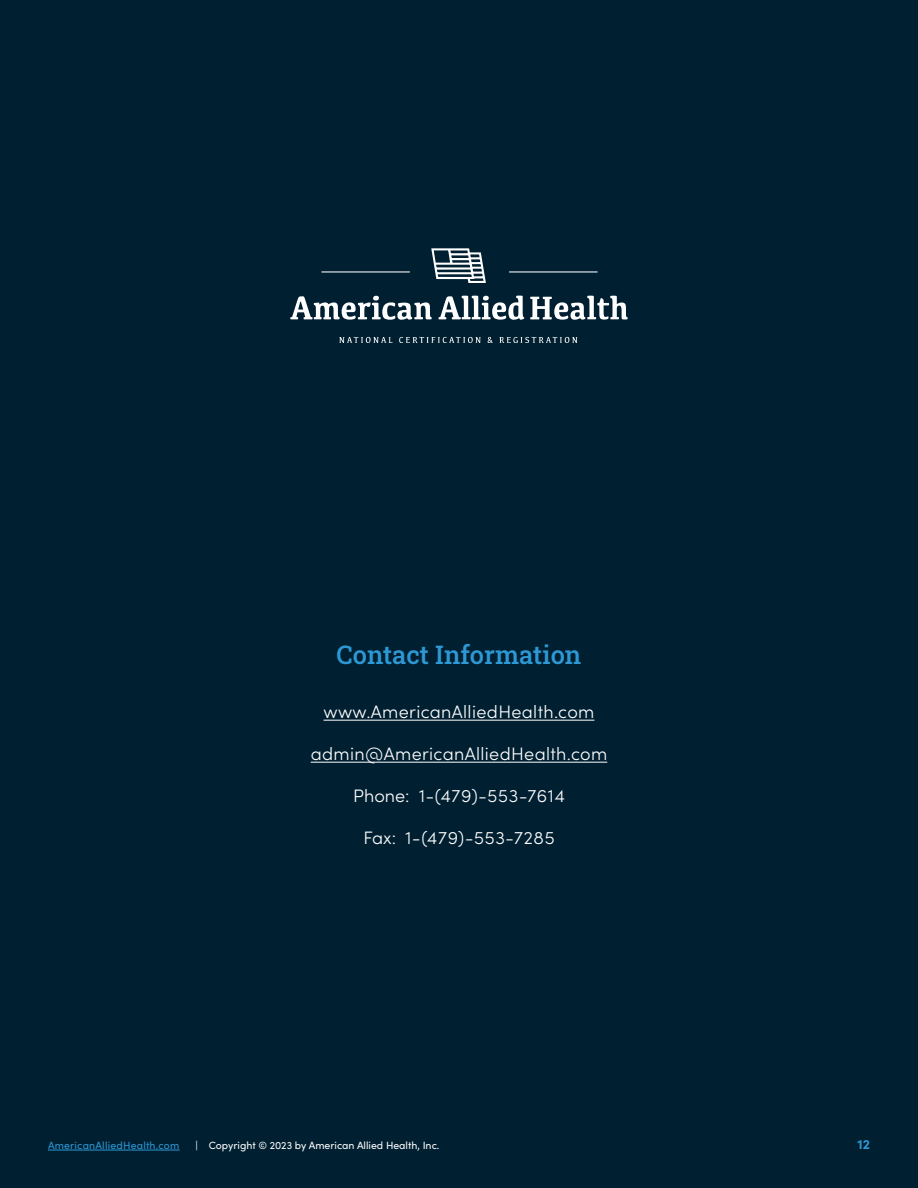
<style>
.page{position:relative;width:918px;height:1188px;background:#002032}
.page>*{position:absolute;margin:0;border:0;box-sizing:border-box;transform-origin:0 0}
.t1{font:500 25.5px "Roboto Slab";color:#2d98d4}
.t2{font:300 18px "Sofia Pro";letter-spacing:.02em;color:#fff}
.t3{font:300 18px "Sofia Pro";letter-spacing:.04em;color:#fff}
.t4{font:700 13.5px "Sofia Pro";color:#2d98d4}
.t5{font:10.5px "Sofia Pro";color:#fff}
.t6{font:10.5px "Sofia Pro";letter-spacing:.02em;color:#2d98d4}
</style>
<div class="page">
<svg style="left:290px;top:296px;width:142px;height:24px"></svg>
<svg style="left:439px;top:296px;width:85px;height:24px"></svg>
<svg style="left:530px;top:296px;width:98px;height:24px"></svg>
<svg style="left:339px;top:337px;width:54px;height:6px"></svg>
<svg style="left:399px;top:337px;width:82px;height:6px"></svg>
<svg style="left:488px;top:337px;width:5px;height:6px"></svg>
<svg style="left:499px;top:337px;width:78px;height:6px"></svg>
<svg style="left:431px;top:248px;width:55px;height:35px"></svg>
<svg style="left:321px;top:271px;width:89px;height:1px"></svg>
<svg style="left:509px;top:271px;width:89px;height:1px"></svg>
<hr style="left:48px;top:1150px;width:132px;height:1px;background:#2d98d4">
<hr style="left:324px;top:720px;width:270px;height:1px;background:#fff">
<hr style="left:311px;top:762px;width:296px;height:1px;background:#fff">
<h1 class="t1" style="left:337px;top:637px;width:246px">Contact Information</h1>
<p class="t2" style="left:324px;top:699px;width:272px">www.AmericanAlliedHealth.com</p>
<p class="t2" style="left:311px;top:741px;width:298px">admin@AmericanAlliedHealth.com</p>
<p class="t3" style="left:353px;top:783px;width:213px">Phone: 1-(479)-553-7614</p>
<p class="t3" style="left:363px;top:825px;width:193px">Fax: 1-(479)-553-7285</p>
<p class="t6" style="left:48px;top:1138px;width:133px">AmericanAlliedHealth.com</p>
<p class="t5" style="left:196px;top:1138px;width:245px">| Copyright © 2023 by American Allied Health, Inc.</p>
<p class="t4" style="left:857px;top:1134px;width:14px">12</p>
</div>
